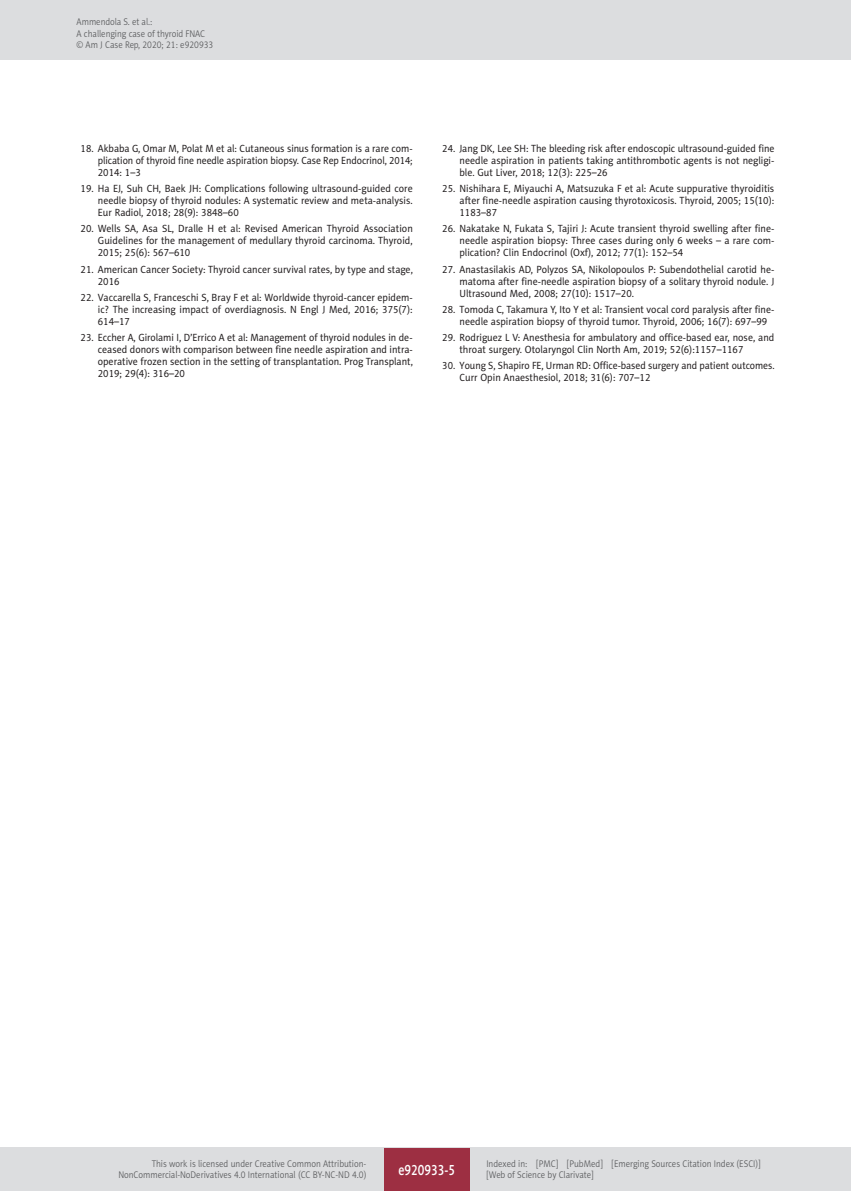
<style>
.page{position:relative;width:851px;height:1191px;background:#fff}
.page>*{position:absolute;margin:0;border:0;box-sizing:border-box;transform-origin:0 0}
.t1{font:15px "Naomi Sans EFN Medium";color:#fff;scale:.8 1}
.AJCR_Referencje_punk{font:10.5px/12px "Naomi Sans EFN";color:#231f20;text-align:justify;scale:.95 1}
.AJCR_Referencje_punk-2{font:10.5px/12px "Naomi Sans EFN";color:#231f20;text-align:justify;scale:.94 1}
.AJCR_Referencje_punk-3{font:10.5px/12px "Naomi Sans EFN";color:#231f20;text-align:justify;scale:.96 1}
.AJCR_Referencje_punk-4{font:10.5px/12px "Naomi Sans EFN";color:#231f20;scale:.93 1}
.t2{font:9.75px/11.2px "Naomi Sans EFN Light";color:#57585a;scale:.9 1}
</style>
<div class="page">
<div style="left:0;top:0;width:850px;height:60px;background:#dcdddf"></div>
<div style="left:0;top:1148px;width:850px;height:43px;background:#dcdddf"></div>
<div style="left:384px;top:1147px;width:85px;height:43px;background:#9d2f42"></div>
<p class="t2" style="left:77px;top:16px;width:153px">Ammendola S. et al.:<br>A challenging case of thyroid FNAC © Am J Case Rep, 2020; 21: e920933</p>
<p class="AJCR_Referencje_punk-2" style="left:98px;top:142px;width:336px;text-indent:-17px">18. Akbaba G, Omar M, Polat M et al: Cutaneous sinus formation is a rare com&shy;plication of thyroid fine needle aspiration biopsy. Case Rep Endocrinol, 2014; 2014: 1–3</p>
<p class="AJCR_Referencje_punk" style="left:98px;top:183px;width:333px;text-indent:-17px">19. Ha EJ, Suh CH, Baek JH: Complications following ultrasound-guided core needle biopsy of thyroid nodules: A systematic review and meta-analysis.<br>Eur Radiol, 2018; 28(9): 3848–60</p>
<p class="AJCR_Referencje_punk-3" style="left:98px;top:223px;width:329px;text-indent:-17px">20. Wells SA, Asa SL, Dralle H et al: Revised American Thyroid Association Guidelines for the management of medullary thyroid carcinoma. Thyroid, 2015; 25(6): 567–610</p>
<p class="AJCR_Referencje_punk" style="left:98px;top:263px;width:333px;text-indent:-17px">21. American Cancer Society: Thyroid cancer survival rates, by type and stage,<br>2016</p>
<p class="AJCR_Referencje_punk" style="left:98px;top:291px;width:333px;text-indent:-17px">22. Vaccarella S, Franceschi S, Bray F et al: Worldwide thyroid-cancer epidem&shy;ic? The increasing impact of overdiagnosis. N Engl J Med, 2016; 375(7):<br>614–17</p>
<p class="AJCR_Referencje_punk-2" style="left:98px;top:332px;width:337px;text-indent:-17px">23. Eccher A, Girolami I, D’Errico A et al: Management of thyroid nodules in de&shy;ceased donors with comparison between fine needle aspiration and intra&shy;operative frozen section in the setting of transplantation. Prog Transplant, 2019; 29(4): 316–20</p>
<p class="AJCR_Referencje_punk-2" style="left:459px;top:142px;width:336px;text-indent:-17px">24. Jang DK, Lee SH: The bleeding risk after endoscopic ultrasound-guided fine needle aspiration in patients taking antithrombotic agents is not negligi&shy;ble. Gut Liver, 2018; 12(3): 225–26</p>
<p class="AJCR_Referencje_punk" style="left:459px;top:183px;width:333px;text-indent:-17px">25. Nishihara E, Miyauchi A, Matsuzuka F et al: Acute suppurative thyroiditis after fine-needle aspiration causing thyrotoxicosis. Thyroid, 2005; 15(10):<br>1183–87</p>
<p class="AJCR_Referencje_punk" style="left:459px;top:223px;width:333px;text-indent:-17px">26. Nakatake N, Fukata S, Tajiri J: Acute transient thyroid swelling after fine&shy;needle aspiration biopsy: Three cases during only 6 weeks – a rare com&shy;plication? Clin Endocrinol (Oxf), 2012; 77(1): 152–54</p>
<p class="AJCR_Referencje_punk" style="left:459px;top:263px;width:333px;text-indent:-17px">27. Anastasilakis AD, Polyzos SA, Nikolopoulos P: Subendothelial carotid he&shy;matoma after fine-needle aspiration biopsy of a solitary thyroid nodule. J Ultrasound Med, 2008; 27(10): 1517–20.</p>
<p class="AJCR_Referencje_punk" style="left:459px;top:303px;width:333px;text-indent:-17px">28. Tomoda C, Takamura Y, Ito Y et al: Transient vocal cord paralysis after fine&shy;needle aspiration biopsy of thyroid tumor. Thyroid, 2006; 16(7): 697–99</p>
<p class="AJCR_Referencje_punk" style="left:459px;top:332px;width:333px;text-indent:-17px">29. Rodriguez L V: Anesthesia for ambulatory and office-based ear, nose, and throat surgery. Otolaryngol Clin North Am, 2019; 52(6):1157–1167</p>
<p class="AJCR_Referencje_punk-4" style="left:459px;top:360px;width:340px;text-indent:-17px">30. Young S, Shapiro FE, Urman RD: Office-based surgery and patient outcomes.<br>Curr Opin Anaesthesiol, 2018; 31(6): 707–12</p>
<p class="t2" style="left:118px;top:1158px;width:277px;text-align:right">This work is licensed under Creative Common Attribution-<br>NonCommercial-NoDerivatives 4.0 International (CC BY-NC-ND 4.0)</p>
<h1 class="t1" style="left:398px;top:1160px;width:72px">e920933-5</h1>
<p class="t2" style="left:486px;top:1158px;width:306px">Indexed in: [PMC] [PubMed] [Emerging Sources Citation Index (ESCI)] [Web of Science by Clarivate]</p>
</div>
